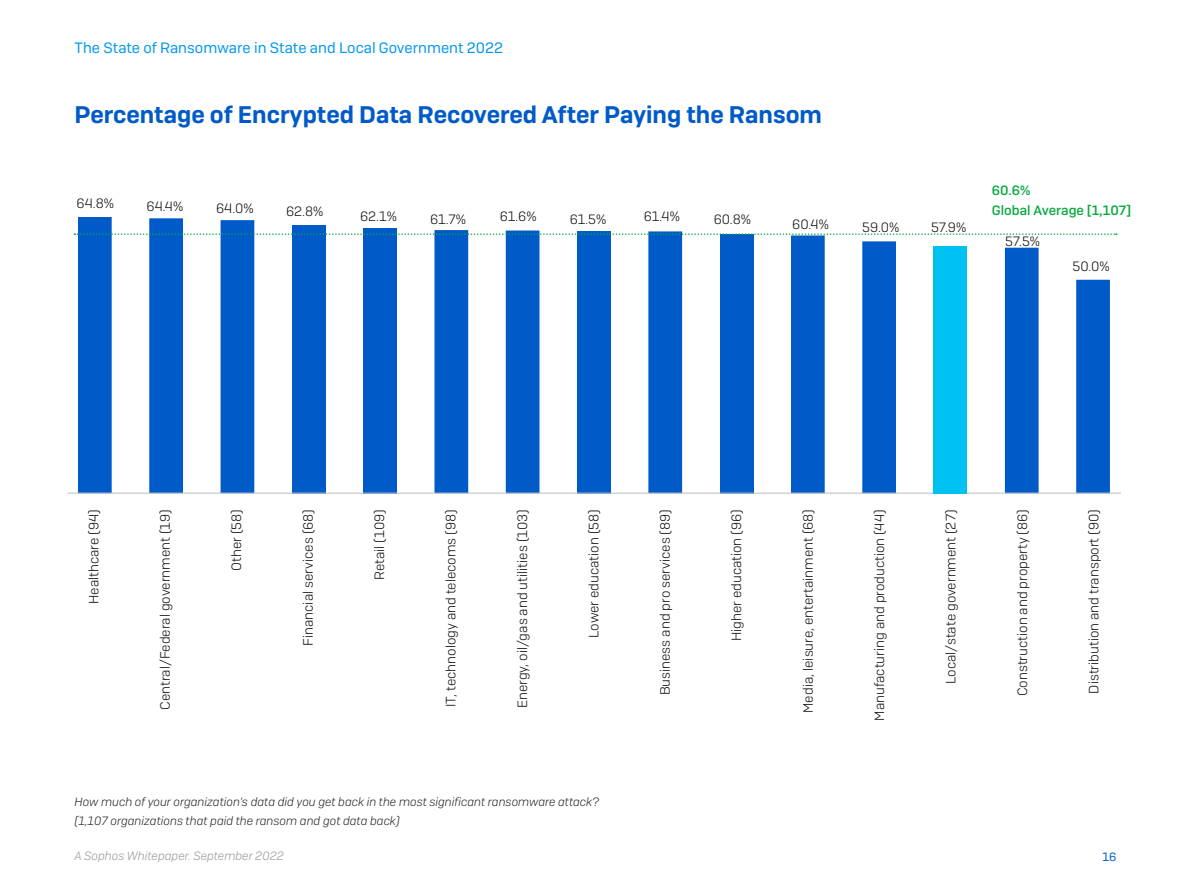
<style>
.page{position:relative;width:1191px;height:893px;background:#fff}
.page>*{position:absolute;margin:0;border:0;box-sizing:border-box;transform-origin:0 0}
.Body_Copy{font:600 24px "Sophos Sans";color:#005bc8}
.t1{font:15px "Sophos Sans";color:#0097ee}
.Body_Copy-2{font:300 13.5px "Sophos Sans";color:#0d0d0e}
.Body_Copy-3{font:500 13.5px/19.5px "Sophos Sans";color:#09aa40}
.t2{font:italic 300 12px/19.5px "Sophos Sans";color:#262626}
.t3{font:italic 300 12px "Sophos Sans";color:#96989c}
.t4{font:12px "Sophos Sans";color:#005bc8}
</style>
<div class="page">
<svg style="left:78px;top:217px;width:1032px;height:276px"></svg>
<hr style="left:68px;top:493px;width:1052px;height:1px;background:#c2c5ca">
<svg style="left:74px;top:233px;width:1042px;height:2px"></svg>
<div style="left:933px;top:246px;width:34px;height:247px;background:#00c2f2"></div>
<p class="t1" style="left:74px;top:39px;width:430px">The State of Ransomware in State and Local Government 2022</p>
<p class="Body_Copy" style="left:74px;top:100px;width:749px">Percentage of Encrypted Data Recovered After Paying the Ransom</p>
<p class="Body_Copy-2" style="left:76px;top:195px;width:39px">64.8%</p>
<p class="Body_Copy-2" style="left:216px;top:200px;width:39px">64.0%</p>
<p class="Body_Copy-2" style="left:146px;top:199px;width:38px">64.4%</p>
<p class="Body_Copy-2" style="left:286px;top:203px;width:39px">62.8%</p>
<p class="Body_Copy-2" style="left:360px;top:208px;width:38px">62.1%</p>
<p class="Body_Copy-2" style="left:500px;top:208px;width:38px">61.6%</p>
<p class="Body_Copy-2" style="left:644px;top:208px;width:38px">61.4%</p>
<p class="Body_Copy-2" style="left:430px;top:212px;width:37px">61.7%</p>
<p class="Body_Copy-2" style="left:569px;top:212px;width:38px">61.5%</p>
<p class="Body_Copy-2" style="left:713px;top:212px;width:39px">60.8%</p>
<p class="Body_Copy-2" style="left:792px;top:216px;width:38px">60.4%</p>
<p class="Body_Copy-2" style="left:931px;top:219px;width:37px">57.9%</p>
<p class="Body_Copy-2" style="left:862px;top:219px;width:38px">59.0%</p>
<p class="Body_Copy-3" style="left:992px;top:181px;width:141px">60.6%<br>Global Average [1,107]</p>
<p class="Body_Copy-2" style="left:1005px;top:233px;width:36px">57.5%</p>
<p class="Body_Copy-2" style="left:1072px;top:258px;width:39px">50.0%</p>
<p class="Body_Copy-2" style="left:86px;top:604px;width:96px;rotate:-90deg">Healthcare (94)</p>
<p class="Body_Copy-2" style="left:157px;top:710px;width:202px;rotate:-90deg">Central/Federal government (19)</p>
<p class="Body_Copy-2" style="left:228px;top:571px;width:63px;rotate:-90deg">Other (58)</p>
<p class="Body_Copy-2" style="left:300px;top:646px;width:138px;rotate:-90deg">Financial services (68)</p>
<p class="Body_Copy-2" style="left:371px;top:580px;width:72px;rotate:-90deg">Retail (109)</p>
<p class="Body_Copy-2" style="left:443px;top:707px;width:199px;rotate:-90deg">IT, technology and telecoms (98)</p>
<p class="Body_Copy-2" style="left:514px;top:708px;width:200px;rotate:-90deg">Energy, oil/gas and utilities (103)</p>
<p class="Body_Copy-2" style="left:586px;top:638px;width:130px;rotate:-90deg">Lower education (58)</p>
<p class="Body_Copy-2" style="left:657px;top:695px;width:187px;rotate:-90deg">Business and pro services (89)</p>
<p class="Body_Copy-2" style="left:728px;top:641px;width:133px;rotate:-90deg">Higher education (96)</p>
<p class="Body_Copy-2" style="left:800px;top:713px;width:205px;rotate:-90deg">Media, leisure, entertainment (68)</p>
<p class="Body_Copy-2" style="left:871px;top:721px;width:213px;rotate:-90deg">Manufacturing and production (44)</p>
<p class="Body_Copy-2" style="left:943px;top:684px;width:176px;rotate:-90deg">Local/state government (27)</p>
<p class="Body_Copy-2" style="left:1014px;top:696px;width:188px;rotate:-90deg">Construction and property (86)</p>
<p class="Body_Copy-2" style="left:1085px;top:693px;width:185px;rotate:-90deg">Distribution and transport (90)</p>
<p class="t2" style="left:74px;top:792px;width:526px">How much of your organization’s data did you get back in the most significant ransomware attack? (1,107 organizations that paid the ransom and got data back)</p>
<p class="t3" style="left:74px;top:848px;width:211px">A Sophos Whitepaper. September 2022</p>
<p class="t4" style="left:1102px;top:850px;width:16px">16</p>
</div>
